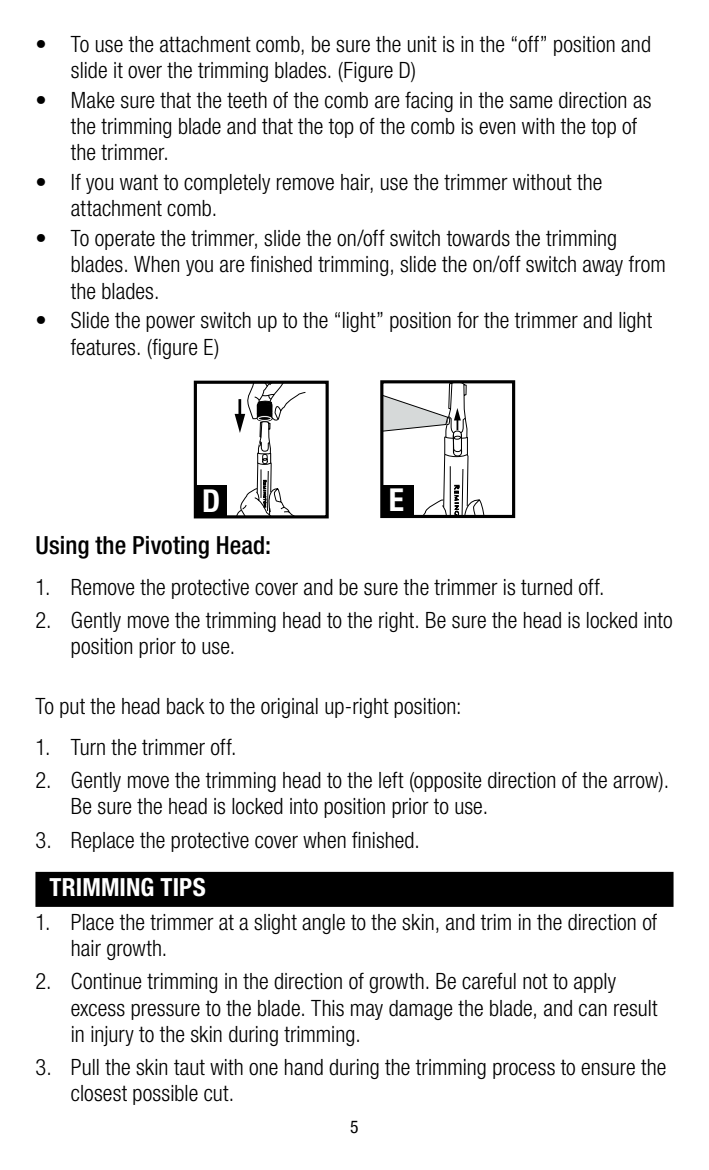
<style>
.page{position:relative;width:709px;height:1170px;background:#fff}
.page>*{position:absolute;margin:0;border:0;box-sizing:border-box;transform-origin:0 0}
.t1{font:700 condensed 31.5px "Helvetica Neue";color:#fff}
.t2{font:500 condensed 25px "Helvetica Neue LT Std";letter-spacing:.005em;color:#000}
.t3{font:700 condensed 25px "Helvetica Neue LT Std";letter-spacing:.005em;color:#fff}
.t4{font:300 condensed 22.5px/26.2px "Helvetica Neue LT Std";letter-spacing:.005em;color:#000}
.t5{font:condensed 17.5px "Helvetica Neue LT Std";color:#000}
</style>
<div class="page">
<div style="left:35px;top:871px;width:638px;height:35px;background:#000"></div>
<svg style="left:234px;top:384px;width:72px;height:130px"></svg>
<div style="left:194px;top:380px;width:135px;height:138px;border:3px solid #000"></div>
<div style="left:196px;top:485px;width:31px;height:31px;background:#000"></div>
<svg style="left:384px;top:384px;width:101px;height:130px"></svg>
<div style="left:380px;top:380px;width:135px;height:138px;border:3px solid #000"></div>
<div style="left:382px;top:484px;width:31px;height:31px;background:#000"></div>
<p class="t4" style="left:71px;top:30px;width:581px;text-indent:-35px">• To use the attachment comb, be sure the unit is in the “off” position and slide it over the trimming blades. (Figure D)</p>
<p class="t4" style="left:71px;top:86px;width:582px;text-indent:-35px">• Make sure that the teeth of the comb are facing in the same direction as the trimming blade and that the top of the comb is even with the top of the trimmer.</p>
<p class="t4" style="left:71px;top:169px;width:533px;text-indent:-35px">• If you want to completely remove hair, use the trimmer without the attachment comb.</p>
<p class="t4" style="left:71px;top:225px;width:596px;text-indent:-35px">• To operate the trimmer, slide the on/off switch towards the trimming blades. When you are finished trimming, slide the on/off switch away from the blades.</p>
<p class="t4" style="left:71px;top:307px;width:582px;text-indent:-35px">• Slide the power switch up to the “light” position for the trimmer and light features. (figure E)</p>
<h1 class="t1" style="left:202px;top:481px;width:20px">D</h1>
<h1 class="t1" style="left:389px;top:481px;width:17px">E</h1>
<p class="t2" style="left:35px;top:530px;width:237px">Using the Pivoting Head:</p>
<p class="t4" style="left:35px;top:573px;width:570px">1. Remove the protective cover and be sure the trimmer is turned off.</p>
<p class="t4" style="left:71px;top:607px;width:603px;text-indent:-35px">2. Gently move the trimming head to the right. Be sure the head is locked into position prior to use.</p>
<p class="t4" style="left:35px;top:692px;width:428px">To put the head back to the original up-right position:</p>
<p class="t4" style="left:35px;top:733px;width:203px">1. Turn the trimmer off.</p>
<p class="t4" style="left:71px;top:766px;width:599px;text-indent:-35px">2. Gently move the trimming head to the left (opposite direction of the arrow).<br>Be sure the head is locked into position prior to use.</p>
<p class="t4" style="left:35px;top:826px;width:386px">3. Replace the protective cover when finished.</p>
<p class="t3" style="left:50px;top:872px;width:157px">TRIMMING TIPS</p>
<p class="t4" style="left:71px;top:908px;width:588px;text-indent:-35px">1. Place the trimmer at a slight angle to the skin, and trim in the direction of hair growth.</p>
<p class="t4" style="left:71px;top:967px;width:588px;text-indent:-35px">2. Continue trimming in the direction of growth. Be careful not to apply excess pressure to the blade. This may damage the blade, and can result in injury to the skin during trimming.</p>
<p class="t4" style="left:71px;top:1053px;width:597px;text-indent:-35px">3. Pull the skin taut with one hand during the trimming process to ensure the closest possible cut.</p>
<p class="t5" style="left:350px;top:1116px;width:10px">5</p>
</div>
